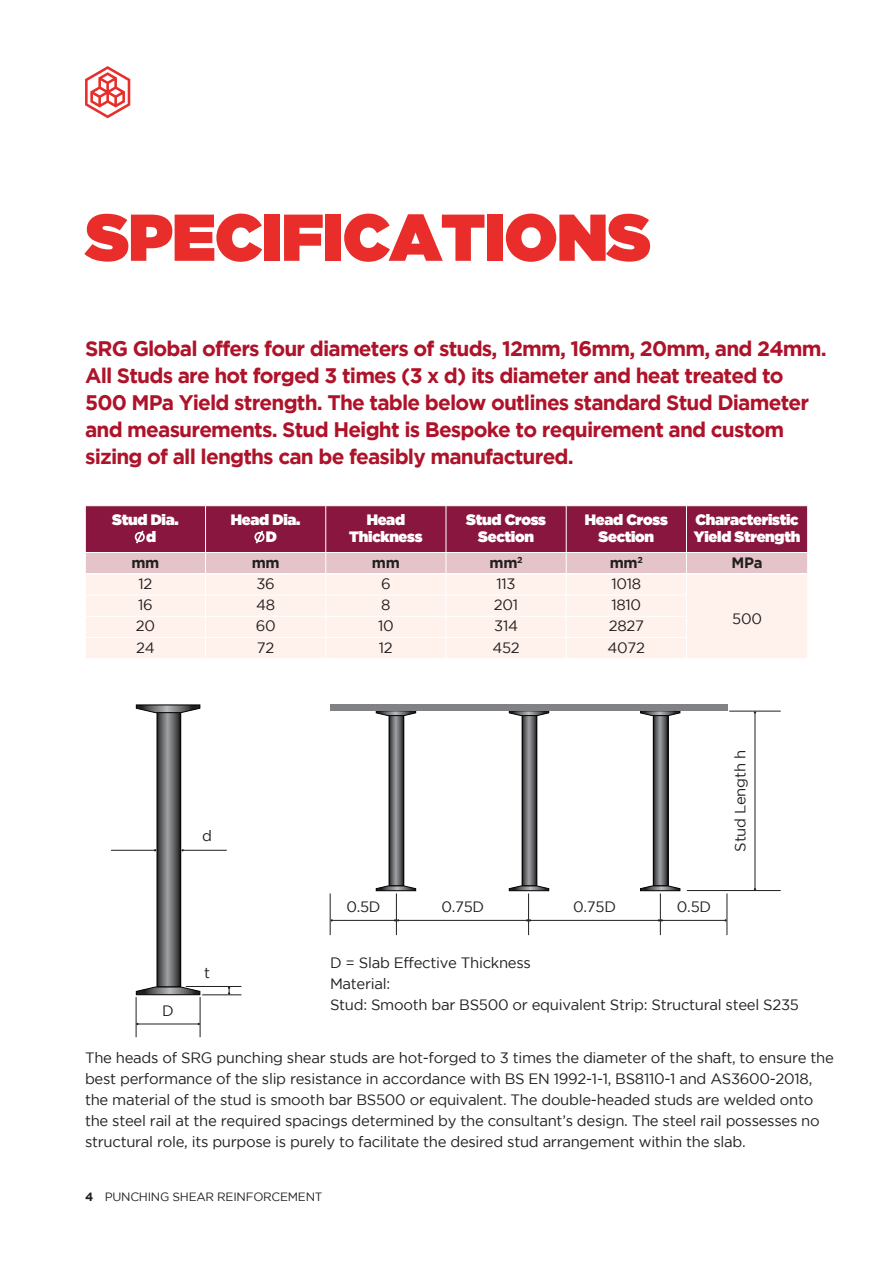
<style>
.page{position:relative;width:893px;height:1263px;background:#fff}
.page>*{position:absolute;margin:0;border:0;box-sizing:border-box;transform-origin:0 0}
.t1{font:66px "Gotham Ultra";letter-spacing:-.015em;color:#e82d2a}
.t2{font:700 21px/27px "Gotham";letter-spacing:-.04em;color:#ae132a}
.t3{font:15px/21px "Gotham";letter-spacing:-.02em;color:#231f20}
.t4{font:15px/16.5px "Gotham Ultra";letter-spacing:-.02em;color:#fff}
.t5{font:700 15px "Gotham";letter-spacing:-.02em;color:#231f20}
.t6{font:12px "Gotham";letter-spacing:-.02em;color:#231f20}
.s1{font-weight:700}
</style>
<div class="page">
<svg style="left:85px;top:506px;width:723px;height:152px;background:#d8abb5"></svg>
<svg style="left:85px;top:66px;width:45px;height:52px"></svg>
<svg style="left:655px;top:717px;width:11px;height:167px;background:#727476"></svg>
<div style="left:653px;top:715px;width:15px;height:171px;border:1px solid #000"></div>
<svg style="left:640px;top:711px;width:40px;height:5px"></svg>
<svg style="left:640px;top:885px;width:40px;height:6px"></svg>
<svg style="left:524px;top:717px;width:11px;height:167px;background:#737476"></svg>
<div style="left:522px;top:715px;width:15px;height:171px;border:1px solid #000"></div>
<svg style="left:509px;top:711px;width:40px;height:5px"></svg>
<svg style="left:509px;top:885px;width:40px;height:6px"></svg>
<svg style="left:391px;top:717px;width:11px;height:167px;background:#737477"></svg>
<div style="left:389px;top:715px;width:15px;height:171px;border:1px solid #000"></div>
<svg style="left:376px;top:711px;width:40px;height:5px"></svg>
<svg style="left:376px;top:885px;width:40px;height:6px"></svg>
<div style="left:330px;top:705px;width:397px;height:6px;background:#808285"></div>
<hr style="left:332px;top:920px;width:63px;height:1px;background:#231f20">
<hr style="left:330px;top:893px;width:1px;height:42px;background:#231f20">
<hr style="left:396px;top:893px;width:1px;height:42px;background:#231f20">
<hr style="left:662px;top:920px;width:64px;height:1px;background:#231f20">
<hr style="left:727px;top:893px;width:1px;height:42px;background:#231f20">
<hr style="left:398px;top:920px;width:129px;height:1px;background:#231f20">
<hr style="left:528px;top:893px;width:1px;height:42px;background:#231f20">
<hr style="left:530px;top:920px;width:129px;height:1px;background:#231f20">
<hr style="left:660px;top:893px;width:1px;height:42px;background:#231f20">
<svg style="left:159px;top:713px;width:20px;height:272px;background:#6c6d6f"></svg>
<div style="left:157px;top:711px;width:24px;height:276px;border:1px solid #000"></div>
<svg style="left:136px;top:704px;width:65px;height:9px"></svg>
<svg style="left:136px;top:986px;width:65px;height:9px"></svg>
<hr style="left:183px;top:850px;width:44px;height:1px;background:#231f20">
<hr style="left:111px;top:850px;width:44px;height:1px;background:#231f20">
<svg style="left:228px;top:987px;width:2px;height:7px"></svg>
<hr style="left:137px;top:1024px;width:62px;height:1px;background:#231f20">
<hr style="left:136px;top:997px;width:1px;height:40px;background:#231f20">
<hr style="left:200px;top:997px;width:1px;height:40px;background:#231f20">
<hr style="left:186px;top:986px;width:55px;height:1px;background:#231f20">
<hr style="left:202px;top:994px;width:39px;height:1px;background:#231f20">
<hr style="left:687px;top:890px;width:94px;height:1px;background:#231f20">
<hr style="left:729px;top:711px;width:52px;height:1px;background:#231f20">
<hr style="left:755px;top:712px;width:1px;height:177px;background:#231f20">
<h1 class="t1" style="left:86px;top:199px;width:567px">SPECIFICATIONS</h1>
<p class="t2" style="left:85px;top:334px;width:743px">SRG Global offers four diameters of studs, 12mm, 16mm, 20mm, and 24mm.<br>All Studs are hot forged 3 times (3 x d) its diameter and heat treated to 500 MPa Yield strength. The table below outlines standard Stud Diameter and measurements. Stud Height is Bespoke to requirement and custom sizing of all lengths can be feasibly manufactured.</p>
<p class="t4" style="left:146px;top:511px;width:34px;text-indent:-34px">Stud Dia. d</p>
<p class="t4" style="left:266px;top:511px;width:36px;text-indent:-35px">Head Dia.<br>D</p>
<p class="t4" style="left:349px;top:511px;width:75px;text-align:center">Head<br>Thickness</p>
<p class="t4" style="left:466px;top:511px;width:81px;text-align:center">Stud Cross<br>Section</p>
<p class="t4" style="left:585px;top:511px;width:84px;text-align:center">Head Cross<br>Section</p>
<p class="t4" style="left:694px;top:511px;width:108px">Characteristic<br>Yield Strength</p>
<p class="t5" style="left:131px;top:554px;width:29px">mm</p>
<p class="t5" style="left:252px;top:554px;width:29px">mm</p>
<p class="t5" style="left:372px;top:554px;width:29px">mm</p>
<p class="t5" style="left:490px;top:554px;width:35px">mm<sup>2</sup></p>
<p class="t5" style="left:610px;top:554px;width:35px">mm<sup>2</sup></p>
<p class="t5" style="left:731px;top:554px;width:33px">MPa</p>
<p class="t3" style="left:138px;top:573px;width:15px">12</p>
<p class="t3" style="left:256px;top:573px;width:20px">36</p>
<p class="t3" style="left:381px;top:573px;width:11px">6</p>
<p class="t3" style="left:497px;top:573px;width:21px">113</p>
<p class="t3" style="left:611px;top:573px;width:31px">1018</p>
<p class="t3" style="left:732px;top:608px;width:31px">500</p>
<p class="t3" style="left:138px;top:594px;width:16px">16</p>
<p class="t3" style="left:256px;top:594px;width:21px">48</p>
<p class="t3" style="left:381px;top:594px;width:11px">8</p>
<p class="t3" style="left:494px;top:594px;width:26px">201</p>
<p class="t3" style="left:611px;top:594px;width:31px">1810</p>
<p class="t3" style="left:136px;top:615px;width:21px">20</p>
<p class="t3" style="left:256px;top:615px;width:21px">60</p>
<p class="t3" style="left:378px;top:615px;width:17px">10</p>
<p class="t3" style="left:494px;top:615px;width:25px">314</p>
<p class="t3" style="left:609px;top:615px;width:37px">2827</p>
<p class="t3" style="left:136px;top:637px;width:20px">24</p>
<p class="t3" style="left:257px;top:637px;width:19px">72</p>
<p class="t3" style="left:379px;top:637px;width:15px">12</p>
<p class="t3" style="left:492px;top:637px;width:29px">452</p>
<p class="t3" style="left:608px;top:637px;width:39px">4072</p>
<p class="t3" style="left:202px;top:825px;width:11px">d</p>
<p class="t3" style="left:162px;top:1000px;width:13px">D</p>
<p class="t3" style="left:204px;top:962px;width:8px">t</p>
<p class="t3" style="left:346px;top:896px;width:36px">0.5D</p>
<p class="t3" style="left:441px;top:896px;width:44px">0.75D</p>
<p class="t3" style="left:573px;top:896px;width:44px">0.75D</p>
<p class="t3" style="left:677px;top:896px;width:36px">0.5D</p>
<p class="t3" style="left:729px;top:851px;width:103px;rotate:-90deg">Stud Length h</p>
<p class="t3" style="left:330px;top:951px;width:470px">D = Slab Effective Thickness<br>Material:<br>Stud: Smooth bar BS500 or equivalent Strip: Structural steel S235</p>
<p class="t3" style="left:85px;top:1047px;width:750px">The heads of SRG punching shear studs are hot-forged to 3 times the diameter of the shaft, to ensure the best performance of the slip resistance in accordance with BS EN 1992-1-1, BS8110-1 and AS3600-2018, the material of the stud is smooth bar BS500 or equivalent. The double-headed studs are welded onto the steel rail at the required spacings determined by the consultant’s design. The steel rail possesses no structural role, its purpose is purely to facilitate the desired stud arrangement within the slab.</p>
<p class="t6" style="left:85px;top:1190px;width:239px"><span class="s1">4</span> PUNCHING SHEAR REINFORCEMENT</p>
</div>
